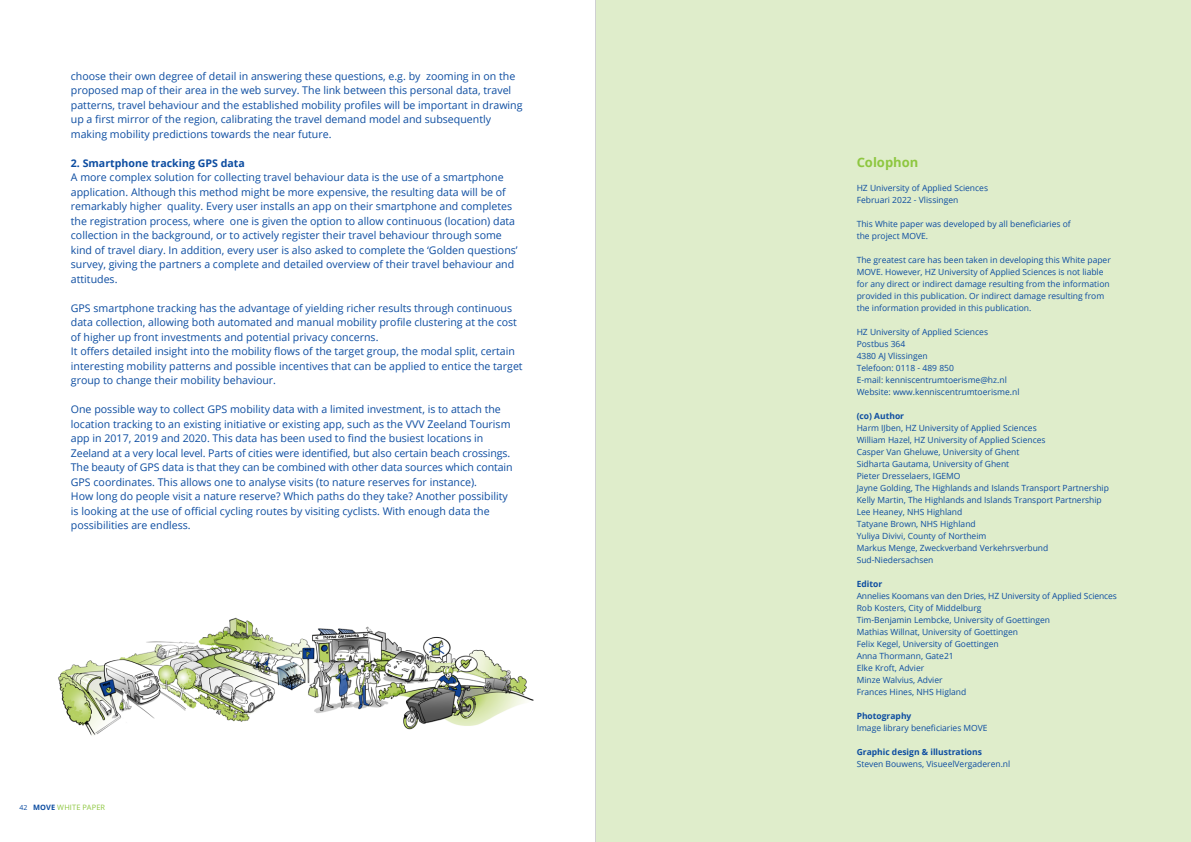
<style>
.page{position:relative;width:1191px;height:842px;background:#fff}
.page>*{position:absolute;margin:0;border:0;box-sizing:border-box;transform-origin:0 0}
.TUSSENKOP{font:700 13px "Open Sans";color:#8ec740}
.BODY_BLAUW{font:10.6px/14.5px "Open Sans";color:#0d4da1}
.cursief{font:700 10.6px "Open Sans";color:#0d4da1}
.BODY_BLAUW-2{font:8.5px/12px "Open Sans";color:#0d4da1}
.BODY_BLAUW-3{font:700 8.5px "Open Sans";color:#0d4da1}
.t1{font:7.4px "Open Sans";letter-spacing:.025em;color:#8ec740}
.s1{font-size:7px;color:#0d4da1}
.s2{font-weight:700;color:#0d4da1}
</style>
<div class="page">
<hr style="left:595px;top:0;width:1px;height:842px;background:#cfd0d2">
<div style="left:596px;top:0;width:595px;height:842px;background:#dfedcb"></div>
<img style="left:58px;top:617px;width:476px;height:119px">
<p class="BODY_BLAUW" style="left:71px;top:68px;width:453px">choose their own degree of detail in answering these questions, e.g. by zooming in on the proposed map of their area in the web survey. The link between this personal data, travel patterns, travel behaviour and the established mobility profiles will be important in drawing up a first mirror of the region, calibrating the travel demand model and subsequently making mobility predictions towards the near future.</p>
<p class="cursief" style="left:71px;top:155px;width:175px">2. Smartphone tracking GPS data</p>
<p class="BODY_BLAUW" style="left:71px;top:170px;width:448px">A more complex solution for collecting travel behaviour data is the use of a smartphone application. Although this method might be more expensive, the resulting data will be of remarkably higher quality. Every user installs an app on their smartphone and completes the registration process, where one is given the option to allow continuous (location) data collection in the background, or to actively register their travel behaviour through some kind of travel diary. In addition, every user is also asked to complete the ‘Golden questions’ survey, giving the partners a complete and detailed overview of their travel behaviour and attitudes.</p>
<p class="BODY_BLAUW" style="left:71px;top:300px;width:448px">GPS smartphone tracking has the advantage of yielding richer results through continuous data collection, allowing both automated and manual mobility profile clustering at the cost of higher up front investments and potential privacy concerns.</p>
<p class="BODY_BLAUW" style="left:71px;top:344px;width:453px">It offers detailed insight into the mobility flows of the target group, the modal split, certain interesting mobility patterns and possible incentives that can be applied to entice the target group to change their mobility behaviour.</p>
<p class="BODY_BLAUW" style="left:71px;top:402px;width:443px">One possible way to collect GPS mobility data with a limited investment, is to attach the location tracking to an existing initiative or existing app, such as the VVV Zeeland Tourism app in 2017, 2019 and 2020. This data has been used to find the busiest locations in Zeeland at a very local level. Parts of cities were identified, but also certain beach crossings.<br>The beauty of GPS data is that they can be combined with other data sources which contain GPS coordinates. This allows one to analyse visits (to nature reserves for instance).<br>How long do people visit a nature reserve? Which paths do they take? Another possibility is looking at the use of official cycling routes by visiting cyclists. With enough data the possibilities are endless.</p>
<p class="t1" style="left:19px;top:802px;width:87px"><span class="s1">42</span> <span class="s2">MOVE</span> WHITE PAPER</p>
<p class="TUSSENKOP" style="left:856px;top:153px;width:63px">Colophon</p>
<p class="BODY_BLAUW-2" style="left:856px;top:181px;width:133px">HZ University of Applied Sciences</p>
<p class="BODY_BLAUW-2" style="left:856px;top:193px;width:103px">Februari 2022 - Vlissingen</p>
<p class="BODY_BLAUW-2" style="left:856px;top:217px;width:215px">This White paper was developed by all beneficiaries of the project MOVE.</p>
<p class="BODY_BLAUW-2" style="left:856px;top:253px;width:256px">The greatest care has been taken in developing this White paper MOVE. However, HZ University of Applied Sciences is not liable for any direct or indirect damage resulting from the information provided in this publication. Or indirect damage resulting from the information provided in this publication.</p>
<p class="BODY_BLAUW-2" style="left:856px;top:325px;width:133px">HZ University of Applied Sciences</p>
<p class="BODY_BLAUW-2" style="left:856px;top:337px;width:50px">Postbus 364</p>
<p class="BODY_BLAUW-2" style="left:856px;top:349px;width:73px">4380 AJ Vlissingen</p>
<p class="BODY_BLAUW-2" style="left:856px;top:361px;width:99px">Telefoon: 0118 - 489 850</p>
<p class="BODY_BLAUW-2" style="left:856px;top:373px;width:152px">E-mail: kenniscentrumtoerisme@hz.nl</p>
<p class="BODY_BLAUW-2" style="left:856px;top:385px;width:164px">Website: www.kenniscentrumtoerisme.nl</p>
<p class="BODY_BLAUW-3" style="left:856px;top:409px;width:49px">(co) Author</p>
<p class="BODY_BLAUW-2" style="left:856px;top:421px;width:182px">Harm IJben, HZ University of Applied Sciences</p>
<p class="BODY_BLAUW-2" style="left:856px;top:433px;width:190px">William Hazel, HZ University of Applied Sciences</p>
<p class="BODY_BLAUW-2" style="left:856px;top:445px;width:164px">Casper Van Gheluwe, University of Ghent</p>
<p class="BODY_BLAUW-2" style="left:856px;top:457px;width:154px">Sidharta Gautama, University of Ghent</p>
<p class="BODY_BLAUW-2" style="left:856px;top:469px;width:105px">Pieter Dresselaers, IGEMO</p>
<p class="BODY_BLAUW-2" style="left:856px;top:481px;width:254px">Jayne Golding, The Highlands and Islands Transport Partnership</p>
<p class="BODY_BLAUW-2" style="left:856px;top:493px;width:247px">Kelly Martin, The Highlands and Islands Transport Partnership</p>
<p class="BODY_BLAUW-2" style="left:856px;top:505px;width:107px">Lee Heaney, NHS Highland</p>
<p class="BODY_BLAUW-2" style="left:856px;top:517px;width:121px">Tatyane Brown, NHS Highland</p>
<p class="BODY_BLAUW-2" style="left:856px;top:529px;width:131px">Yuliya Divivi, County of Northeim</p>
<p class="BODY_BLAUW-2" style="left:856px;top:541px;width:193px">Markus Menge, Zweckverband Verkehrsverbund<br>Sud-Niedersachsen</p>
<p class="BODY_BLAUW-3" style="left:856px;top:577px;width:27px">Editor</p>
<p class="BODY_BLAUW-2" style="left:856px;top:589px;width:262px">Annelies Koomans van den Dries, HZ University of Applied Sciences</p>
<p class="BODY_BLAUW-2" style="left:856px;top:601px;width:126px">Rob Kosters, City of Middelburg</p>
<p class="BODY_BLAUW-2" style="left:856px;top:613px;width:195px">Tim-Benjamin Lembcke, University of Goettingen</p>
<p class="BODY_BLAUW-2" style="left:856px;top:625px;width:163px">Mathias Willnat, University of Goettingen</p>
<p class="BODY_BLAUW-2" style="left:856px;top:637px;width:144px">Felix Kegel, University of Goettingen</p>
<p class="BODY_BLAUW-2" style="left:856px;top:649px;width:99px">Anna Thormann, Gate21</p>
<p class="BODY_BLAUW-2" style="left:856px;top:661px;width:69px">Elke Kroft, Advier</p>
<p class="BODY_BLAUW-2" style="left:856px;top:673px;width:87px">Minze Walvius, Advier</p>
<p class="BODY_BLAUW-2" style="left:856px;top:685px;width:111px">Frances Hines, NHS Higland</p>
<p class="BODY_BLAUW-3" style="left:856px;top:709px;width:56px">Photography</p>
<p class="BODY_BLAUW-2" style="left:856px;top:721px;width:132px">Image library beneficiaries MOVE</p>
<p class="BODY_BLAUW-3" style="left:856px;top:745px;width:127px">Graphic design &amp; illustrations</p>
<p class="BODY_BLAUW-2" style="left:856px;top:757px;width:155px">Steven Bouwens, VisueelVergaderen.nl</p>
</div>
